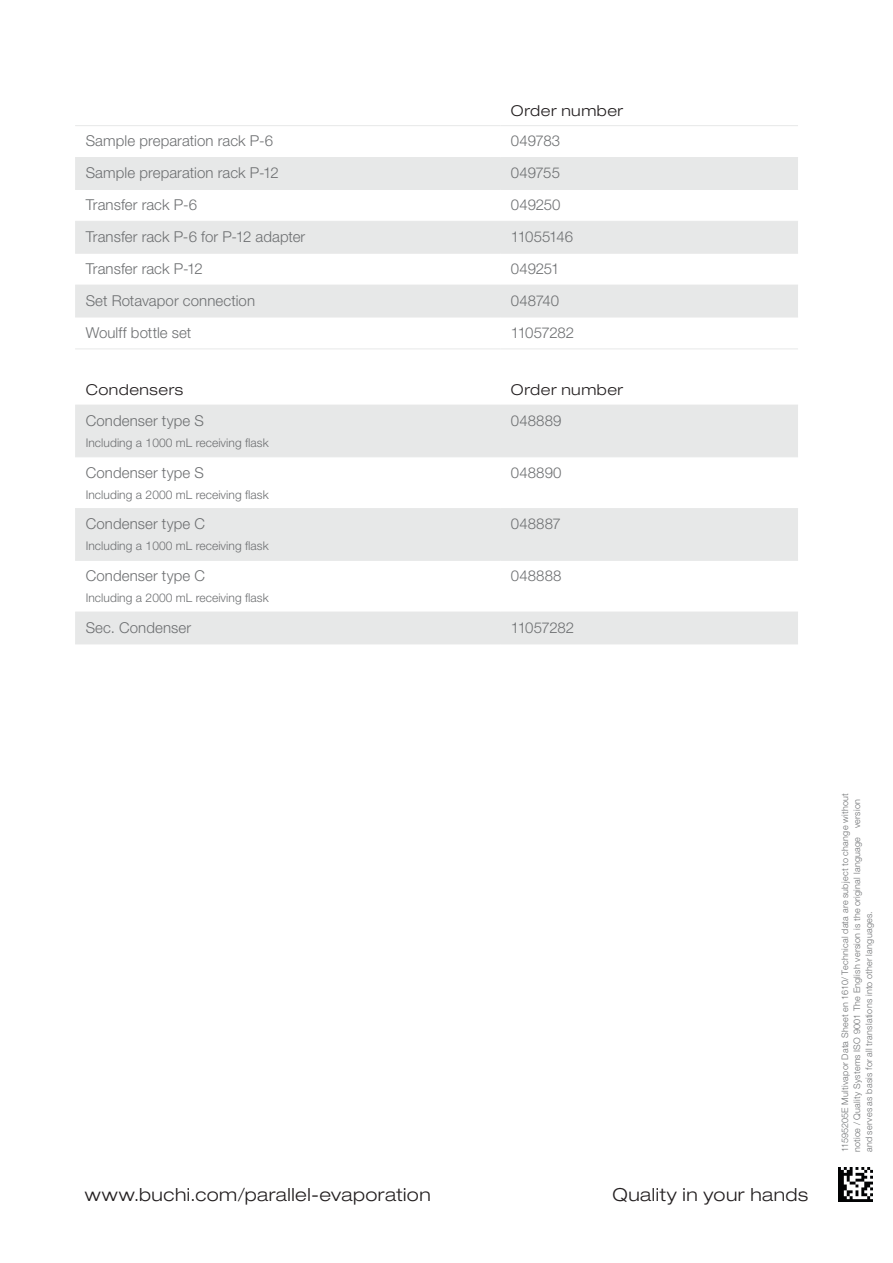
<style>
.page{position:relative;width:893px;height:1263px;background:#fff}
.page>*{position:absolute;margin:0;border:0;box-sizing:border-box;transform-origin:0 0}
.t1{font:300 expanded 18px "Helvetica Neue LT Std";letter-spacing:.03em;color:#231f20}
.Table_content_left{font:300 15px "Helvetica Neue LT Std";letter-spacing:.005em;color:#6d6f71}
.Table_title_small_le{font:300 expanded 15px "Helvetica Neue LT Std";letter-spacing:.035em;color:#231f20}
.Table_content_left-2{font:300 15px "Helvetica Neue LT Std";letter-spacing:-.025em;color:#6d6f71}
.Table_content_left-3{font:300 15px "Helvetica Neue LT Std";letter-spacing:-.055em;color:#6d6f71}
.Footnote___page_numb{font:300 12px "Helvetica Neue LT Std";letter-spacing:.005em;color:#6d6f71}
.Barcode{font:300 9px/12px "Helvetica Neue LT Std";letter-spacing:.03em;color:#6d6f71}
</style>
<div class="page">
<svg style="left:75px;top:158px;width:723px;height:159px;fill:#e7e8e8"></svg>
<hr style="left:75px;top:125px;width:425px;height:1px;background:#e7e8e8">
<hr style="left:500px;top:125px;width:298px;height:1px;background:#e7e8e8">
<hr style="left:75px;top:157px;width:425px;height:1px;background:#e7e8e8">
<hr style="left:75px;top:189px;width:425px;height:1px;background:#e7e8e8">
<hr style="left:75px;top:221px;width:425px;height:1px;background:#e7e8e8">
<hr style="left:75px;top:253px;width:425px;height:1px;background:#e7e8e8">
<hr style="left:75px;top:285px;width:425px;height:1px;background:#e7e8e8">
<hr style="left:75px;top:348px;width:425px;height:1px;background:#e7e8e8">
<hr style="left:500px;top:157px;width:298px;height:1px;background:#e7e8e8">
<hr style="left:500px;top:189px;width:298px;height:1px;background:#e7e8e8">
<hr style="left:500px;top:221px;width:298px;height:1px;background:#e7e8e8">
<hr style="left:500px;top:253px;width:298px;height:1px;background:#e7e8e8">
<hr style="left:500px;top:285px;width:298px;height:1px;background:#e7e8e8">
<hr style="left:500px;top:317px;width:298px;height:1px;background:#e7e8e8">
<hr style="left:500px;top:348px;width:298px;height:1px;background:#e7e8e8">
<hr style="left:75px;top:317px;width:425px;height:1px;background:#e7e8e8">
<svg style="left:75px;top:406px;width:723px;height:237px;fill:#e7e8e8"></svg>
<hr style="left:75px;top:456px;width:425px;height:1px;background:#e7e8e8">
<hr style="left:75px;top:508px;width:425px;height:1px;background:#e7e8e8">
<hr style="left:75px;top:560px;width:425px;height:1px;background:#e7e8e8">
<hr style="left:75px;top:405px;width:425px;height:1px;background:#e7e8e8">
<hr style="left:500px;top:405px;width:298px;height:1px;background:#e7e8e8">
<hr style="left:75px;top:643px;width:425px;height:1px;background:#e7e8e8">
<hr style="left:500px;top:456px;width:298px;height:1px;background:#e7e8e8">
<hr style="left:500px;top:508px;width:298px;height:1px;background:#e7e8e8">
<hr style="left:500px;top:560px;width:298px;height:1px;background:#e7e8e8">
<hr style="left:500px;top:612px;width:298px;height:1px;background:#e7e8e8">
<hr style="left:500px;top:643px;width:298px;height:1px;background:#e7e8e8">
<hr style="left:75px;top:612px;width:425px;height:1px;background:#e7e8e8">
<img style="left:838px;top:1167px;width:34px;height:34px">
<p class="Table_title_small_le" style="left:511px;top:101px;width:114px">Order number</p>
<p class="Table_content_left" style="left:86px;top:132px;width:189px">Sample preparation rack P-6</p>
<p class="Table_content_left" style="left:511px;top:132px;width:51px">049783</p>
<p class="Table_content_left" style="left:86px;top:164px;width:195px">Sample preparation rack P-12</p>
<p class="Table_content_left" style="left:511px;top:164px;width:51px">049755</p>
<p class="Table_content_left" style="left:86px;top:196px;width:113px">Transfer rack P-6</p>
<p class="Table_content_left" style="left:511px;top:196px;width:51px">049250</p>
<p class="Table_content_left" style="left:86px;top:228px;width:221px">Transfer rack P-6 for P-12 adapter</p>
<p class="Table_content_left-3" style="left:511px;top:228px;width:64px">11055146</p>
<p class="Table_content_left" style="left:86px;top:259px;width:119px">Transfer rack P-12</p>
<p class="Table_content_left" style="left:511px;top:259px;width:50px">049251</p>
<p class="Table_content_left" style="left:86px;top:291px;width:171px">Set Rotavapor connection</p>
<p class="Table_content_left" style="left:511px;top:291px;width:50px">048740</p>
<p class="Table_content_left" style="left:86px;top:323px;width:107px">Woulff bottle set</p>
<p class="Table_content_left-2" style="left:511px;top:323px;width:65px">11057282</p>
<p class="Table_title_small_le" style="left:86px;top:381px;width:99px">Condensers</p>
<p class="Table_title_small_le" style="left:511px;top:381px;width:114px">Order number</p>
<p class="Table_content_left" style="left:86px;top:411px;width:120px">Condenser type S</p>
<p class="Footnote___page_numb" style="left:86px;top:435px;width:184px">Including a 1000 mL receiving flask</p>
<p class="Table_content_left" style="left:511px;top:411px;width:52px">048889</p>
<p class="Table_content_left" style="left:86px;top:463px;width:120px">Condenser type S</p>
<p class="Footnote___page_numb" style="left:86px;top:487px;width:184px">Including a 2000 mL receiving flask</p>
<p class="Table_content_left" style="left:511px;top:463px;width:52px">048890</p>
<p class="Table_content_left" style="left:86px;top:515px;width:121px">Condenser type C</p>
<p class="Footnote___page_numb" style="left:86px;top:539px;width:184px">Including a 1000 mL receiving flask</p>
<p class="Table_content_left" style="left:511px;top:515px;width:51px">048887</p>
<p class="Table_content_left" style="left:86px;top:566px;width:121px">Condenser type C</p>
<p class="Footnote___page_numb" style="left:86px;top:590px;width:184px">Including a 2000 mL receiving flask</p>
<p class="Table_content_left" style="left:511px;top:566px;width:52px">048888</p>
<p class="Table_content_left" style="left:86px;top:618px;width:107px">Sec. Condenser</p>
<p class="Table_content_left-2" style="left:511px;top:618px;width:65px">11057282</p>
<p class="t1" style="left:85px;top:1184px;width:347px">www.buchi.com/parallel-evaporation</p>
<p class="t1" style="left:612px;top:1184px;width:197px">Quality in your hands</p>
<p class="Barcode" style="left:839px;top:1152px;width:361px;rotate:-90deg">11595205E Multivapor Data Sheet en 1610/ Technical data are subject to change without notice / Quality Systems ISO 9001 The English version is the original language version and serves as basis for all translations into other languages.</p>
</div>
